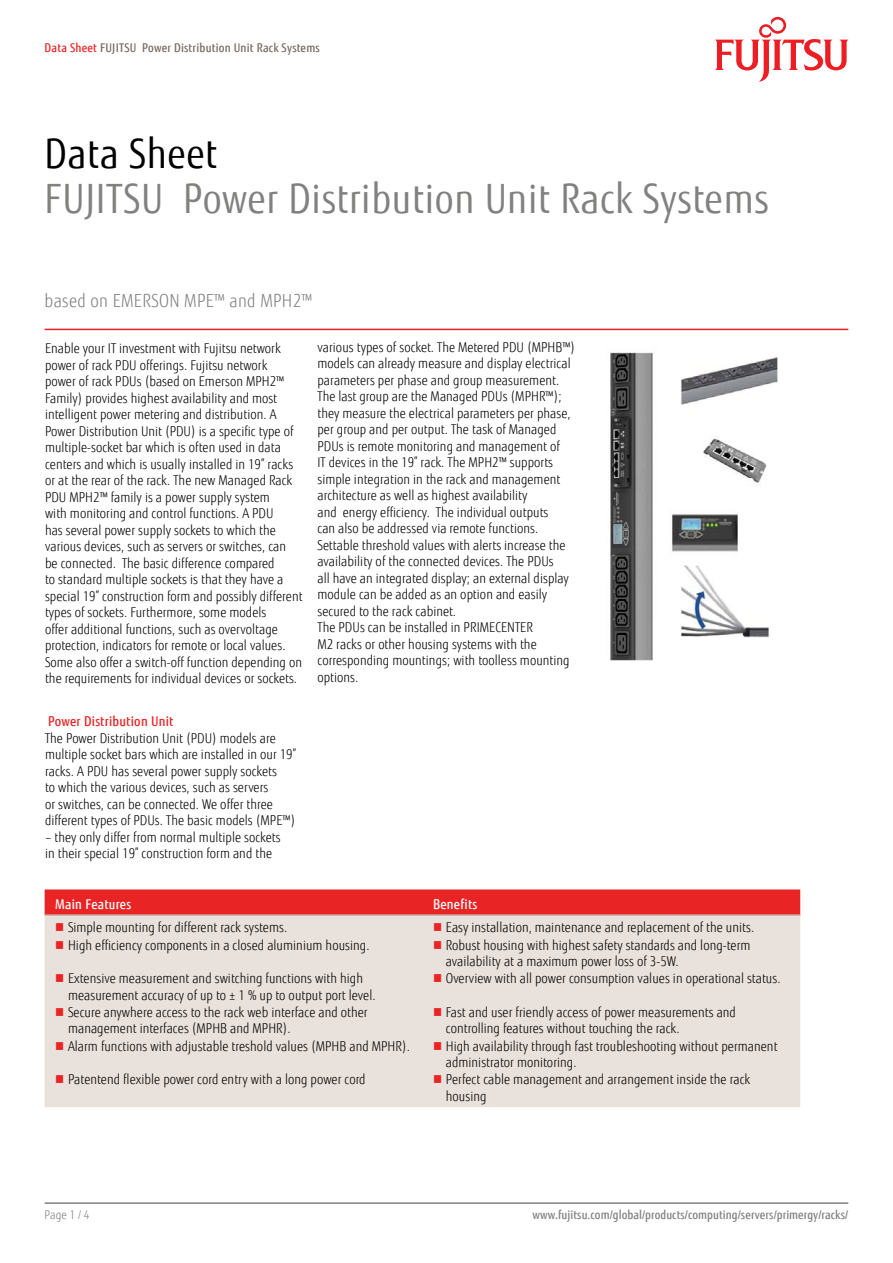
<style>
.page{position:relative;width:893px;height:1263px;background:#fff}
.page>*{position:absolute;margin:0;border:0;box-sizing:border-box;transform-origin:0 0}
.t1{font:40.5px "Fujitsu Sans";letter-spacing:.02em;color:#818280;scale:.9 1}
.t2{font:40.5px "Fujitsu Sans";letter-spacing:.02em;color:#000;scale:.9 1}
.t3{font:300 18px "Fujitsu Sans";letter-spacing:.02em;color:#818280;scale:.9 1}
.t4{font:300 13.5px/16.5px "Fujitsu Sans";letter-spacing:.005em;color:#000;scale:.9 1}
.t5{font:500 13.5px "Fujitsu Sans";letter-spacing:.02em;color:#e82425;scale:.9 1}
.t6{font:500 13.5px "Fujitsu Sans";letter-spacing:.02em;color:#fff;scale:.9 1}
.t7{font:500 12px "Fujitsu Sans";letter-spacing:.005em;color:#818280;scale:.9 1}
.t8{font:500 12px "Fujitsu Sans";letter-spacing:.02em;color:#79695e;scale:.9 1}
.t9{font:300 12px "Fujitsu Sans";color:#818280;scale:.9 1}
.s1{color:#e92425}
</style>
<div class="page">
<hr style="left:45px;top:1202px;width:803px;height:2px;background:#818280">
<hr style="left:45px;top:329px;width:803px;height:1px;background:#ed1d24">
<svg style="left:715px;top:17px;width:133px;height:65px"></svg>
<div style="left:45px;top:889px;width:755px;height:25px;background:#e92425"></div>
<div style="left:45px;top:916px;width:755px;height:191px;background:#e9e1db"></div>
<hr style="left:45px;top:914px;width:377px;height:2px;background:#c9bbb0">
<hr style="left:422px;top:914px;width:378px;height:2px;background:#c9bbb0">
<img style="left:610px;top:352px;width:168px;height:309px">
<svg style="left:56px;top:923px;width:7px;height:8px"></svg>
<svg style="left:434px;top:923px;width:7px;height:8px"></svg>
<svg style="left:56px;top:940px;width:7px;height:8px"></svg>
<svg style="left:434px;top:940px;width:7px;height:8px"></svg>
<svg style="left:56px;top:974px;width:7px;height:8px"></svg>
<svg style="left:434px;top:974px;width:7px;height:8px"></svg>
<svg style="left:56px;top:1008px;width:7px;height:8px"></svg>
<svg style="left:434px;top:1008px;width:7px;height:8px"></svg>
<svg style="left:56px;top:1042px;width:7px;height:7px"></svg>
<svg style="left:434px;top:1042px;width:7px;height:7px"></svg>
<svg style="left:56px;top:1075px;width:7px;height:8px"></svg>
<svg style="left:434px;top:1075px;width:7px;height:8px"></svg>
<p class="t8" style="left:45px;top:40px;width:307px"><span class="s1">Data Sheet</span> FUJITSU Power Distribution Unit Rack Systems</p>
<h1 class="t2" style="left:45px;top:130px;width:193px">Data Sheet</h1>
<h1 class="t1" style="left:45px;top:175px;width:806px">FUJITSU Power Distribution Unit Rack Systems</h1>
<h2 class="t3" style="left:45px;top:290px;width:299px">based on EMERSON MPE™ and MPH2™</h2>
<p class="t4" style="left:45px;top:341px;width:288px">Enable your IT investment with Fujitsu network power of rack PDU offerings. Fujitsu network<br>power of rack PDUs (based on Emerson MPH2™ Family) provides highest availability and most intelligent power metering and distribution. A Power Distribution Unit (PDU) is a specific type of multiple-socket bar which is often used in data centers and which is usually installed in 19” racks or at the rear of the rack. The new Managed Rack PDU MPH2™ family is a power supply system<br>with monitoring and control functions. A PDU<br>has several power supply sockets to which the various devices, such as servers or switches, can<br>be connected. The basic difference compared<br>to standard multiple sockets is that they have a special 19” construction form and possibly different types of sockets. Furthermore, some models<br>offer additional functions, such as overvoltage protection, indicators for remote or local values.<br>Some also offer a switch-off function depending on the requirements for individual devices or sockets.</p>
<p class="t5" style="left:48px;top:713px;width:141px">Power Distribution Unit</p>
<p class="t4" style="left:45px;top:730px;width:281px">The Power Distribution Unit (PDU) models are multiple socket bars which are installed in our 19” racks. A PDU has several power supply sockets<br>to which the various devices, such as servers<br>or switches, can be connected. We offer three different types of PDUs. The basic models (MPE™)</p>
<p class="t4" style="left:45px;top:829px;width:263px">– they only differ from normal multiple sockets in their special 19” construction form and the</p>
<p class="t4" style="left:317px;top:339px;width:288px">various types of socket. The Metered PDU (MPHB™) models can already measure and display electrical parameters per phase and group measurement.<br>The last group are the Managed PDUs (MPHR™); they measure the electrical parameters per phase, per group and per output. The task of Managed PDUs is remote monitoring and management of<br>IT devices in the 19” rack. The MPH2™ supports simple integration in the rack and management architecture as well as highest availability<br>and energy efficiency. The individual outputs<br>can also be addressed via remote functions.<br>Settable threshold values with alerts increase the availability of the connected devices. The PDUs<br>all have an integrated display; an external display module can be added as an option and easily secured to the rack cabinet.<br>The PDUs can be installed in PRIMECENTER<br>M2 racks or other housing systems with the corresponding mountings; with toolless mounting options.</p>
<p class="t6" style="left:55px;top:896px;width:86px">Main Features</p>
<p class="t6" style="left:433px;top:896px;width:51px">Benefits</p>
<p class="t4" style="left:68px;top:919px;width:245px">Simple mounting for different rack systems.</p>
<p class="t4" style="left:446px;top:919px;width:344px">Easy installation, maintenance and replacement of the units.</p>
<p class="t4" style="left:68px;top:937px;width:337px">High efficiency components in a closed aluminium housing.</p>
<p class="t4" style="left:446px;top:937px;width:340px">Robust housing with highest safety standards and long-term availability at a maximum power loss of 3-5W.</p>
<p class="t4" style="left:68px;top:970px;width:343px">Extensive measurement and switching functions with high measurement accuracy of up to ± 1 % up to output port level.</p>
<p class="t4" style="left:446px;top:970px;width:373px">Overview with all power consumption values in operational status.</p>
<p class="t4" style="left:68px;top:1004px;width:335px">Secure anywhere access to the rack web interface and other management interfaces (MPHB and MPHR).</p>
<p class="t4" style="left:446px;top:1004px;width:324px">Fast and user friendly access of power measurements and controlling features without touching the rack.</p>
<p class="t4" style="left:68px;top:1038px;width:381px">Alarm functions with adjustable treshold values (MPHB and MPHR).</p>
<p class="t4" style="left:446px;top:1038px;width:370px">High availability through fast troubleshooting without permanent administrator monitoring.</p>
<p class="t4" style="left:68px;top:1071px;width:332px">Patentend flexible power cord entry with a long power cord</p>
<p class="t4" style="left:446px;top:1071px;width:340px">Perfect cable management and arrangement inside the rack housing</p>
<p class="t9" style="left:45px;top:1208px;width:51px">Page 1 / 4</p>
<p class="t7" style="left:532px;top:1208px;width:352px">www.fujitsu.com/global/products/computing/servers/primergy/racks/</p>
</div>
